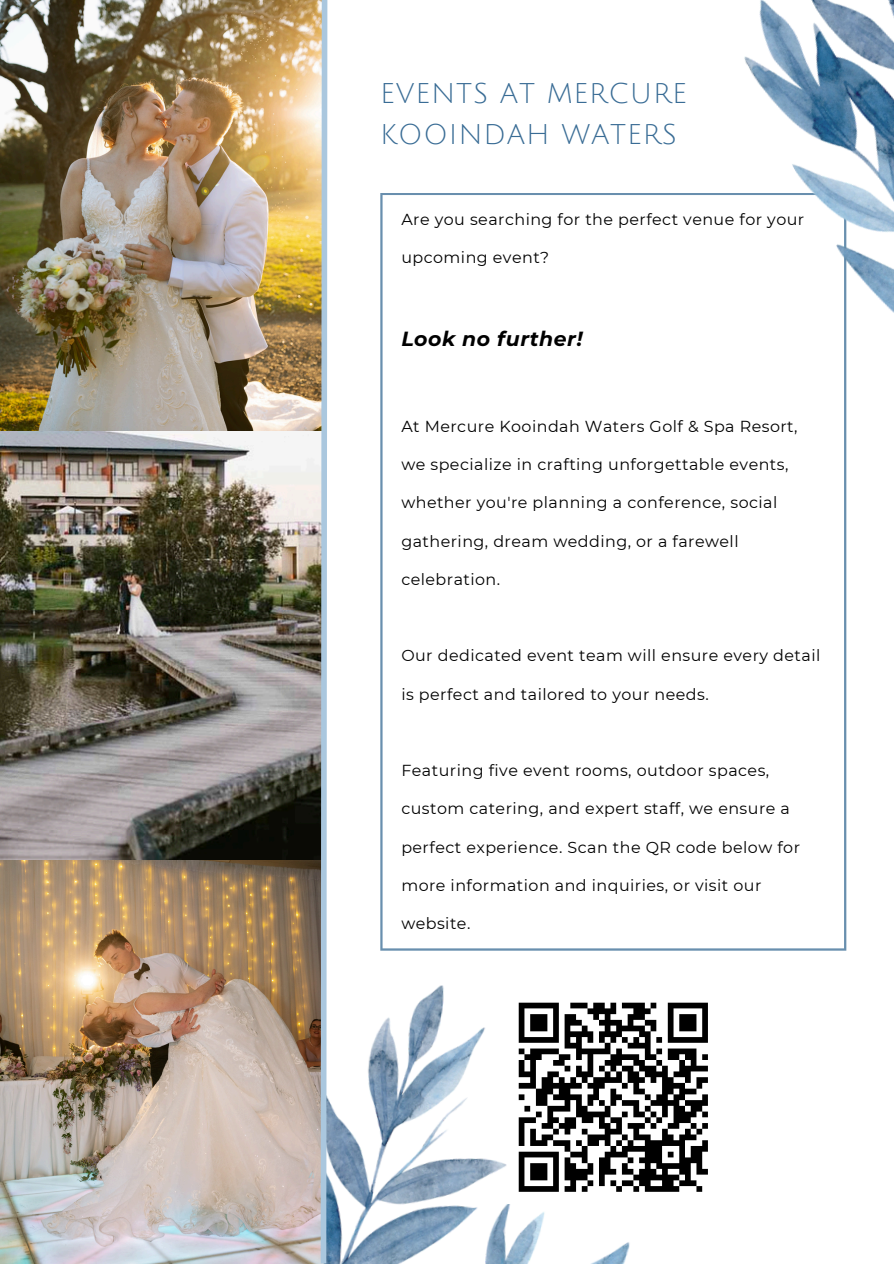
<style>
.page{position:relative;width:894px;height:1264px;background:#fff}
.page>*{position:absolute;margin:0;border:0;box-sizing:border-box;transform-origin:0 0}
.t1{font:27.75px/41.7px "Julius Sans One";letter-spacing:.03em;color:#396c95}
.t2{font:italic 700 20.4px "Montserrat";letter-spacing:.03em;color:#000}
.t3{font:15.9px "Montserrat";letter-spacing:.03em;color:#000}
</style>
<div class="page">
<img style="left:0;top:0;width:318px;height:431px">
<img style="left:330px;top:985px;width:300px;height:278px">
<img style="left:0;top:859px;width:318px;height:404px">
<img style="left:0;top:431px;width:318px;height:428px">
<img style="left:318px;top:0;width:12px;height:1263px">
<div style="left:507px;top:991px;width:212px;height:212px;background:#fff"></div>
<svg style="left:518px;top:1002px;width:190px;height:190px"></svg>
<svg style="left:380px;top:193px;width:466px;height:757px"></svg>
<img style="left:675px;top:0;width:218px;height:631px">
<h2 class="t1" style="left:380px;top:73px;width:308px">EVENTS AT MERCURE<br>KOOINDAH WATERS</h2>
<p class="t3" style="left:401px;top:209px;width:404px">Are you searching for the perfect venue for your</p>
<p class="t3" style="left:401px;top:247px;width:149px">upcoming event?</p>
<p class="t2" style="left:401px;top:326px;width:183px">Look no further!</p>
<p class="t3" style="left:401px;top:416px;width:397px">At Mercure Kooindah Waters Golf &amp; Spa Resort,</p>
<p class="t3" style="left:401px;top:454px;width:388px">we specialize in crafting unforgettable events,</p>
<p class="t3" style="left:401px;top:493px;width:377px">whether you're planning a conference, social</p>
<p class="t3" style="left:401px;top:531px;width:339px">gathering, dream wedding, or a farewell</p>
<p class="t3" style="left:401px;top:569px;width:100px">celebration.</p>
<p class="t3" style="left:401px;top:646px;width:420px">Our dedicated event team will ensure every detail</p>
<p class="t3" style="left:401px;top:684px;width:309px">is perfect and tailored to your needs.</p>
<p class="t3" style="left:401px;top:760px;width:369px">Featuring five event rooms, outdoor spaces,</p>
<p class="t3" style="left:401px;top:799px;width:390px">custom catering, and expert staff, we ensure a</p>
<p class="t3" style="left:401px;top:837px;width:400px">perfect experience. Scan the QR code below for</p>
<p class="t3" style="left:401px;top:875px;width:361px">more information and inquiries, or visit our</p>
<p class="t3" style="left:401px;top:913px;width:71px">website.</p>
</div>
